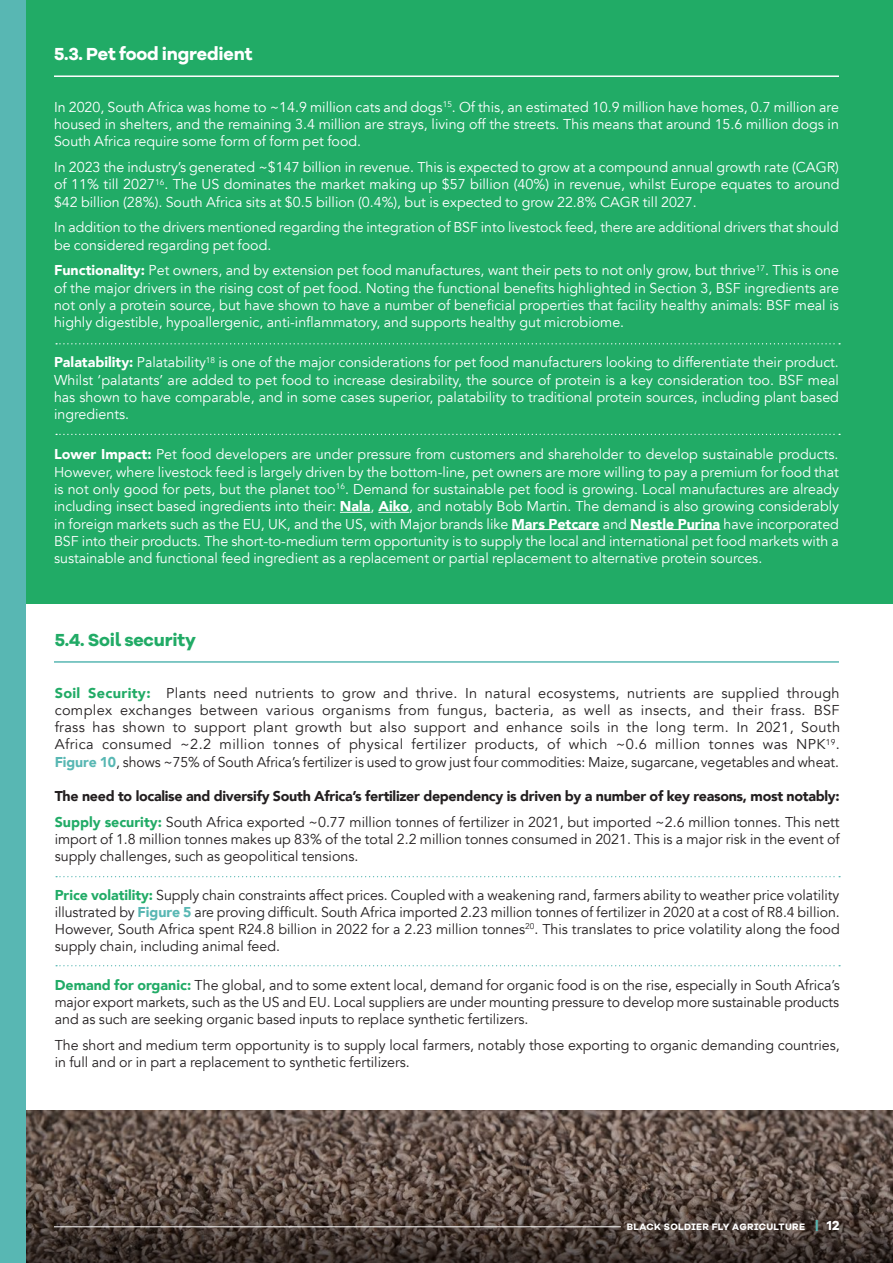
<style>
.page{position:relative;width:893px;height:1263px;background:#fff}
.page>*{position:absolute;margin:0;border:0;box-sizing:border-box;transform-origin:0 0}
.Paragraph_Style_1{font:18px "Galano Grotesque Alt Bold";letter-spacing:-.01em;color:#fff}
.Paragraph_Style_1-2{font:18px "Galano Grotesque Alt Bold";letter-spacing:-.01em;color:#21ab66}
.Body_Copy{font:14.25px/17.2px "Avenir";color:#fff;text-align:justify}
.Body_Copy-2{font:14.25px/17.2px "Avenir";color:#231f20;text-align:justify}
.Body_Copy-3{font:900 14.25px "Avenir";letter-spacing:-.02em;color:#231f20}
.t1{font:700 9.6px "Galano Grotesque Alt";letter-spacing:.035em;color:#fff}
.s1{font-weight:900}
.s2{font-weight:900;color:#21ab66}
.s3{font-weight:900;color:#58b7b3}
.s4{font-family:"Galano Grotesque";font-size:13.5px;color:#58b7b3}
.s5{font-size:13.5px}
</style>
<div class="page">
<img style="left:26px;top:1110px;width:867px;height:56px">
<div style="left:26px;top:0;width:867px;height:604px;background:#21ab66"></div>
<hr style="left:340px;top:512px;width:31px;height:1px;background:#fff">
<hr style="left:378px;top:512px;width:31px;height:1px;background:#fff">
<hr style="left:511px;top:529px;width:89px;height:1px;background:#fff">
<hr style="left:630px;top:529px;width:90px;height:1px;background:#fff">
<hr style="left:54px;top:75px;width:785px;height:2px;background:#fff">
<svg style="left:56px;top:876px;width:784px;height:1px"></svg>
<svg style="left:56px;top:343px;width:784px;height:1px"></svg>
<svg style="left:56px;top:434px;width:784px;height:1px"></svg>
<svg style="left:56px;top:965px;width:784px;height:1px"></svg>
<hr style="left:54px;top:661px;width:785px;height:2px;background:#58b7b3">
<svg style="left:26px;top:1166px;width:867px;height:97px;background:#52443d"></svg>
<div style="left:0;top:0;width:26px;height:1263px;background:#58b7b3"></div>
<hr style="left:54px;top:1226px;width:567px;height:1px;background:#fff">
<p class="Paragraph_Style_1" style="left:54px;top:43px;width:200px">5.3. Pet food ingredient</p>
<p class="Body_Copy" style="left:54px;top:99px;width:786px">In 2020, South Africa was home to ~14.9 million cats and dogs<sup>15</sup>. Of this, an estimated 10.9 million have homes, 0.7 million are housed in shelters, and the remaining 3.4 million are strays, living off the streets. This means that around 15.6 million dogs in South Africa require some form of form pet food.</p>
<p class="Body_Copy" style="left:54px;top:159px;width:787px">In 2023 the industry’s generated ~$147 billion in revenue. This is expected to grow at a compound annual growth rate (CAGR) of 11% till 2027<sup>16</sup>. The US dominates the market making up $57 billion (40%) in revenue, whilst Europe equates to around $42 billion (28%). South Africa sits at $0.5 billion (0.4%), but is expected to grow 22.8% CAGR till 2027.</p>
<p class="Body_Copy" style="left:54px;top:219px;width:786px">In addition to the drivers mentioned regarding the integration of BSF into livestock feed, there are additional drivers that should be considered regarding pet food.</p>
<p class="Body_Copy" style="left:54px;top:262px;width:786px"><span class="s1">Functionality:</span> Pet owners, and by extension pet food manufactures, want their pets to not only grow, but thrive<sup>17</sup>. This is one of the major drivers in the rising cost of pet food. Noting the functional benefits highlighted in Section 3, BSF ingredients are not only a protein source, but have shown to have a number of beneficial properties that facility healthy animals: BSF meal is highly digestible, hypoallergenic, anti-inflammatory, and supports healthy gut microbiome.</p>
<p class="Body_Copy" style="left:54px;top:354px;width:786px"><span class="s1">Palatability:</span> Palatability<sup>18</sup> is one of the major considerations for pet food manufacturers looking to differentiate their product.<br>Whilst ‘palatants’ are added to pet food to increase desirability, the source of protein is a key consideration too. BSF meal has shown to have comparable, and in some cases superior, palatability to traditional protein sources, including plant based ingredients.</p>
<p class="Body_Copy" style="left:54px;top:446px;width:786px"><span class="s1">Lower Impact:</span> Pet food developers are under pressure from customers and shareholder to develop sustainable products.<br>However, where livestock feed is largely driven by the bottom-line, pet owners are more willing to pay a premium for food that is not only good for pets, but the planet too<sup>16</sup>. Demand for sustainable pet food is growing. Local manufactures are already including insect based ingredients into their: <span class="s1">Nala</span>, <span class="s1">Aiko</span>, and notably Bob Martin. The demand is also growing considerably in foreign markets such as the EU, UK, and the US, with Major brands like <span class="s1">Mars Petcare</span> and <span class="s1">Nestle Purina</span> have incorporated BSF into their products. The short-to-medium term opportunity is to supply the local and international pet food markets with a sustainable and functional feed ingredient as a replacement or partial replacement to alternative protein sources.</p>
<p class="Paragraph_Style_1-2" style="left:55px;top:628px;width:143px">5.4. Soil security</p>
<p class="Body_Copy-2" style="left:55px;top:684px;width:787px"><span class="s2">Soil Security:</span> Plants need nutrients to grow and thrive. In natural ecosystems, nutrients are supplied through complex exchanges between various organisms from fungus, bacteria, as well as insects, and their frass. BSF frass has shown to support plant growth but also support and enhance soils in the long term. In 2021, South Africa consumed ~2.2 million tonnes of physical fertilizer products, of which ~0.6 million tonnes was NPK<sup>19</sup>.<br><span class="s3">Figure 10</span>, shows ~75% of South Africa’s fertilizer is used to grow just four commodities: Maize, sugarcane, vegetables and wheat.</p>
<p class="Body_Copy-3" style="left:55px;top:784px;width:786px">The need to localise and diversify South Africa’s fertilizer dependency is driven by a number of key reasons, most notably:</p>
<p class="Body_Copy-2" style="left:55px;top:813px;width:786px"><span class="s2">Supply security:</span> South Africa exported ~0.77 million tonnes of fertilizer in 2021, but imported ~2.6 million tonnes. This nett import of 1.8 million tonnes makes up 83% of the total 2.2 million tonnes consumed in 2021. This is a major risk in the event of supply challenges, such as geopolitical tensions.</p>
<p class="Body_Copy-2" style="left:55px;top:886px;width:787px"><span class="s2">Price volatility:</span> Supply chain constraints affect prices. Coupled with a weakening rand, farmers ability to weather price volatility illustrated by <span class="s3">Figure 5</span> are proving difficult. South Africa imported 2.23 million tonnes of fertilizer in 2020 at a cost of R8.4 billion.<br>However, South Africa spent R24.8 billion in 2022 for a 2.23 million tonnes<sup>20</sup>. This translates to price volatility along the food supply chain, including animal feed.</p>
<p class="Body_Copy-2" style="left:55px;top:976px;width:786px"><span class="s2">Demand for organic:</span> The global, and to some extent local, demand for organic food is on the rise, especially in South Africa’s major export markets, such as the US and EU. Local suppliers are under mounting pressure to develop more sustainable products and as such are seeking organic based inputs to replace synthetic fertilizers.</p>
<p class="Body_Copy-2" style="left:55px;top:1037px;width:787px">The short and medium term opportunity is to supply local farmers, notably those exporting to organic demanding countries, in full and or in part a replacement to synthetic fertilizers.</p>
<p class="t1" style="left:627px;top:1221px;width:214px">BLACK SOLDIER FLY AGRICULTURE <span class="s4">|</span> <span class="s5">12</span></p>
</div>
